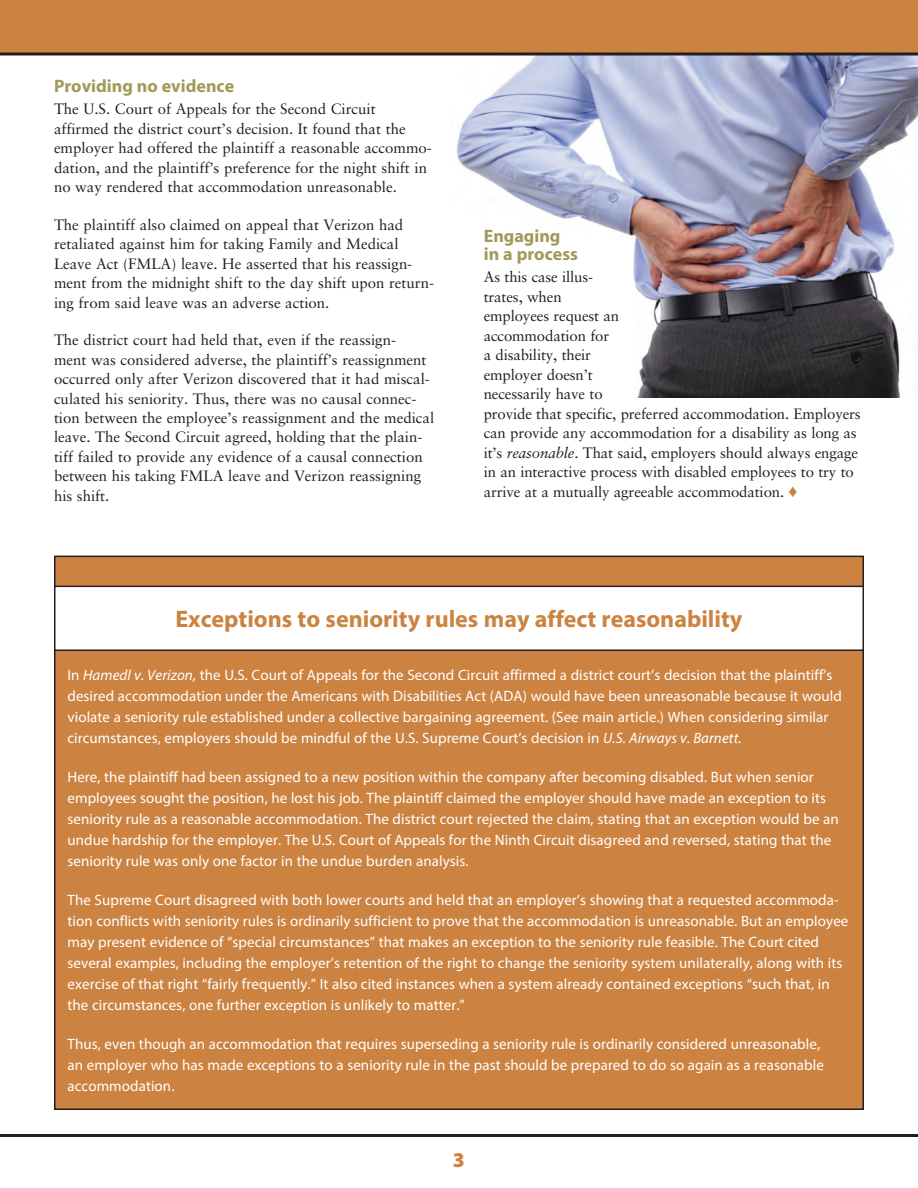
<style>
.page{position:relative;width:918px;height:1188px;background:#fff}
.page>*{position:absolute;margin:0;border:0;box-sizing:border-box;transform-origin:0 0}
.Sidebar_Head{font:700 24px "Myriad Pro";color:#cc8341}
.t1{font:900 21px "Myriad Pro";color:#cc8341}
.Subhead{font:700 18px/18px "Myriad Pro";color:#a19957}
.Sidebar_Body{font:15px/21px "Myriad Pro";letter-spacing:.005em;color:#fff}
.Body{font:15px/19.5px "Sabon LT Std";color:#231f20}
.s1{font-style:italic}
.s2{color:#cc8341}
</style>
<div class="page">
<img style="left:457px;top:56px;width:461px;height:342px">
<hr style="left:0;top:1134px;width:918px;height:3px;background:#231f20">
<div style="left:0;top:0;width:918px;height:54px;background:#cc8341"></div>
<svg style="left:0;top:52px;width:918px;height:4px"></svg>
<div style="left:55px;top:556px;width:808px;height:553px;background:#cc8341"></div>
<div style="left:55px;top:586px;width:808px;height:64px;background:#fff"></div>
<div style="left:54px;top:586px;width:810px;height:65px;border:2px solid #231f20"></div>
<p class="Subhead" style="left:54px;top:76px;width:182px">Providing no evidence</p>
<p class="Body" style="left:54px;top:99px;width:379px">The U.S. Court of Appeals for the Second Circuit affirmed the district court’s decision. It found that the employer had offered the plaintiff a reasonable accommo&shy;dation, and the plaintiff’s preference for the night shift in no way rendered that accommodation unreasonable.</p>
<p class="Body" style="left:54px;top:214px;width:382px">The plaintiff also claimed on appeal that Verizon had retaliated against him for taking Family and Medical Leave Act (FMLA) leave. He asserted that his reassign&shy;ment from the midnight shift to the day shift upon return&shy;ing from said leave was an adverse action.</p>
<p class="Body" style="left:54px;top:330px;width:382px">The district court had held that, even if the reassign-<br>ment was considered adverse, the plaintiff’s reassignment occurred only after Verizon discovered that it had miscal&shy;culated his seniority. Thus, there was no causal connec&shy;tion between the employee’s reassignment and the medical leave. The Second Circuit agreed, holding that the plain&shy;tiff failed to provide any evidence of a causal connection between his taking FMLA leave and Verizon reassigning his shift.</p>
<p class="Subhead" style="left:484px;top:226px;width:96px">Engaging in a process</p>
<p class="Body" style="left:484px;top:267px;width:379px">As this case illus-<br>trates, when<br>employees request an<br>accommodation for<br>a disability, their<br>employer doesn’t<br>necessarily have to<br>provide that specific, preferred accommodation. Employers can provide any accommodation for a disability as long as it’s <span class="s1">reasonable</span>. That said, employers should always engage in an interactive process with disabled employees to try to arrive at a mutually agreeable accommodation. <span class="s2">♦</span></p>
<p class="Sidebar_Head" style="left:175px;top:604px;width:569px">Exceptions to seniority rules may affect reasonability</p>
<p class="Sidebar_Body" style="left:68px;top:664px;width:776px">In <span class="s1">Hamedl v. Verizon,</span> the U.S. Court of Appeals for the Second Circuit affirmed a district court’s decision that the plaintiff’s desired accommodation under the Americans with Disabilities Act (ADA) would have been unreasonable because it would violate a seniority rule established under a collective bargaining agreement. (See main article.) When considering similar circumstances, employers should be mindful of the U.S. Supreme Court’s decision in <span class="s1">U.S. Airways v. Barnett.</span></p>
<p class="Sidebar_Body" style="left:68px;top:766px;width:773px">Here, the plaintiff had been assigned to a new position within the company after becoming disabled. But when senior employees sought the position, he lost his job. The plaintiff claimed the employer should have made an exception to its seniority rule as a reasonable accommodation. The district court rejected the claim, stating that an exception would be an undue hardship for the employer. The U.S. Court of Appeals for the Ninth Circuit disagreed and reversed, stating that the seniority rule was only one factor in the undue burden analysis.</p>
<p class="Sidebar_Body" style="left:68px;top:889px;width:782px">The Supreme Court disagreed with both lower courts and held that an employer’s showing that a requested accommoda&shy;tion conflicts with seniority rules is ordinarily sufficient to prove that the accommodation is unreasonable. But an employee may present evidence of “special circumstances” that makes an exception to the seniority rule feasible. The Court cited several examples, including the employer’s retention of the right to change the seniority system unilaterally, along with its exercise of that right “fairly frequently.” It also cited instances when a system already contained exceptions “such that, in the circumstances, one further exception is unlikely to matter.”</p>
<p class="Sidebar_Body" style="left:68px;top:1033px;width:758px">Thus, even though an accommodation that requires superseding a seniority rule is ordinarily considered unreasonable, an employer who has made exceptions to a seniority rule in the past should be prepared to do so again as a reasonable accommodation.</p>
<p class="t1" style="left:453px;top:1148px;width:14px">3</p>
</div>
